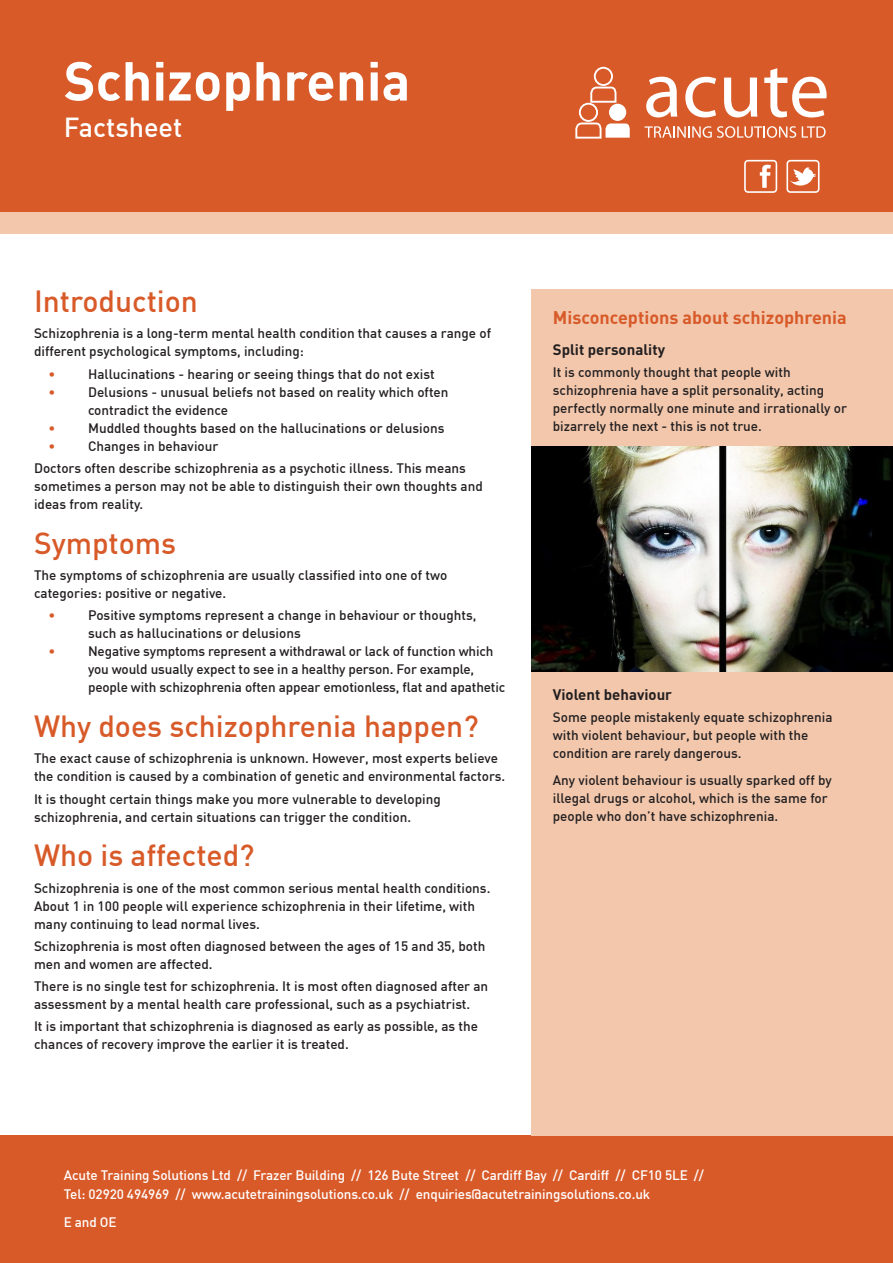
<style>
.page{position:relative;width:893px;height:1263px;background:#fff}
.page>*{position:absolute;margin:0;border:0;box-sizing:border-box;transform-origin:0 0}
.t1{font:700 54px "DIN";color:#fff}
.Content_head_Orange{font:500 30px "DIN";color:#d85a29}
.t2{font:500 27px "DIN";color:#fff}
.CC_Sub_Head_Orange{font:700 18px "DIN";color:#d85a29}
.Body_Sub_head{font:700 15px "DIN";color:#231f20}
.Body{font:500 13.5px/18px "DIN";color:#231f20}
.t3{font:500 13.5px/19.5px "DIN";letter-spacing:-.01em;color:#fff}
.t4{font:500 13.5px "DIN";color:#d85a29}
</style>
<div class="page">
<div style="left:0;top:1135px;width:893px;height:128px;background:#d85a29"></div>
<div style="left:0;top:0;width:893px;height:213px;background:#d85a29"></div>
<svg style="left:646px;top:77px;width:31px;height:40px"></svg>
<svg style="left:685px;top:77px;width:31px;height:40px"></svg>
<svg style="left:724px;top:78px;width:33px;height:39px"></svg>
<svg style="left:764px;top:68px;width:63px;height:49px"></svg>
<svg style="left:644px;top:126px;width:152px;height:12px"></svg>
<svg style="left:802px;top:126px;width:24px;height:12px"></svg>
<div style="left:609px;top:104px;width:17px;height:17px;background:#fff;border-radius:50%"></div>
<svg style="left:575px;top:122px;width:55px;height:17px"></svg>
<div style="left:579px;top:103px;width:19px;height:19px;border:2px solid #fff;border-radius:50%"></div>
<svg style="left:589px;top:86px;width:28px;height:18px"></svg>
<div style="left:594px;top:67px;width:19px;height:19px;border:2px solid #fff;border-radius:50%"></div>
<div style="left:0;top:213px;width:893px;height:21px;background:#f2c7ac"></div>
<svg style="left:744px;top:160px;width:33px;height:33px"></svg>
<svg style="left:786px;top:160px;width:33px;height:33px"></svg>
<div style="left:531px;top:289px;width:362px;height:846px;background:#f2c7ac"></div>
<img style="left:531px;top:446px;width:362px;height:226px">
<p class="t1" style="left:64px;top:46px;width:348px">Schizophrenia</p>
<p class="t2" style="left:64px;top:110px;width:120px">Factsheet</p>
<p class="Content_head_Orange" style="left:34px;top:282px;width:165px">Introduction</p>
<p class="Body" style="left:34px;top:324px;width:459px">Schizophrenia is a long-term mental health condition that causes a range of different psychological symptoms, including:</p>
<p class="t4" style="left:48px;top:365px;width:8px">•</p>
<p class="Body" style="left:88px;top:364px;width:348px">Hallucinations - hearing or seeing things that do not exist</p>
<p class="t4" style="left:48px;top:383px;width:8px">•</p>
<p class="Body" style="left:88px;top:382px;width:362px">Delusions - unusual beliefs not based on reality which often contradict the evidence</p>
<p class="t4" style="left:48px;top:419px;width:8px">•</p>
<p class="Body" style="left:88px;top:418px;width:358px">Muddled thoughts based on the hallucinations or delusions</p>
<p class="t4" style="left:48px;top:437px;width:8px">•</p>
<p class="Body" style="left:88px;top:436px;width:132px">Changes in behaviour</p>
<p class="Body" style="left:34px;top:459px;width:450px">Doctors often describe schizophrenia as a psychotic illness. This means sometimes a person may not be able to distinguish their own thoughts and ideas from reality.</p>
<p class="Content_head_Orange" style="left:34px;top:523px;width:144px">Symptoms</p>
<p class="Body" style="left:34px;top:566px;width:415px">The symptoms of schizophrenia are usually classified into one of two categories: positive or negative.</p>
<p class="t4" style="left:48px;top:607px;width:8px">•</p>
<p class="Body" style="left:88px;top:606px;width:390px">Positive symptoms represent a change in behaviour or thoughts, such as hallucinations or delusions</p>
<p class="t4" style="left:48px;top:643px;width:8px">•</p>
<p class="Body" style="left:88px;top:642px;width:419px">Negative symptoms represent a withdrawal or lack of function which you would usually expect to see in a healthy person. For example, people with schizophrenia often appear emotionless, flat and apathetic</p>
<p class="Content_head_Orange" style="left:34px;top:707px;width:446px">Why does schizophrenia happen?</p>
<p class="Body" style="left:34px;top:749px;width:473px">The exact cause of schizophrenia is unknown. However, most experts believe the condition is caused by a combination of genetic and environmental factors.</p>
<p class="Body" style="left:34px;top:789px;width:408px">It is thought certain things make you more vulnerable to developing schizophrenia, and certain situations can trigger the condition.</p>
<p class="Content_head_Orange" style="left:34px;top:836px;width:222px">Who is affected?</p>
<p class="Body" style="left:34px;top:878px;width:458px">Schizophrenia is one of the most common serious mental health conditions.<br>About 1 in 100 people will experience schizophrenia in their lifetime, with many continuing to lead normal lives.</p>
<p class="Body" style="left:34px;top:936px;width:453px">Schizophrenia is most often diagnosed between the ages of 15 and 35, both men and women are affected.</p>
<p class="Body" style="left:34px;top:977px;width:456px">There is no single test for schizophrenia. It is most often diagnosed after an assessment by a mental health care professional, such as a psychiatrist.</p>
<p class="Body" style="left:34px;top:1017px;width:446px">It is important that schizophrenia is diagnosed as early as possible, as the chances of recovery improve the earlier it is treated.</p>
<p class="CC_Sub_Head_Orange" style="left:553px;top:306px;width:296px">Misconceptions about schizophrenia</p>
<p class="Body_Sub_head" style="left:553px;top:340px;width:114px">Split personality</p>
<p class="Body" style="left:553px;top:363px;width:296px">It is commonly thought that people with schizophrenia have a split personality, acting perfectly normally one minute and irrationally or bizarrely the next - this is not true.</p>
<p class="Body_Sub_head" style="left:553px;top:685px;width:121px">Violent behaviour</p>
<p class="Body" style="left:553px;top:708px;width:281px">Some people mistakenly equate schizophrenia with violent behaviour, but people with the condition are rarely dangerous.</p>
<p class="Body" style="left:553px;top:771px;width:281px">Any violent behaviour is usually sparked off by illegal drugs or alcohol, which is the same for people who don’t have schizophrenia.</p>
<p class="t3" style="left:64px;top:1164px;width:642px">Acute Training Solutions Ltd // Frazer Building // 126 Bute Street // Cardiff Bay // Cardiff // CF10 5LE //<br>Tel: 02920 494969 // www.acutetrainingsolutions.co.uk // enquiries@acutetrainingsolutions.co.uk</p>
<p class="t3" style="left:64px;top:1212px;width:54px">E and OE</p>
</div>
